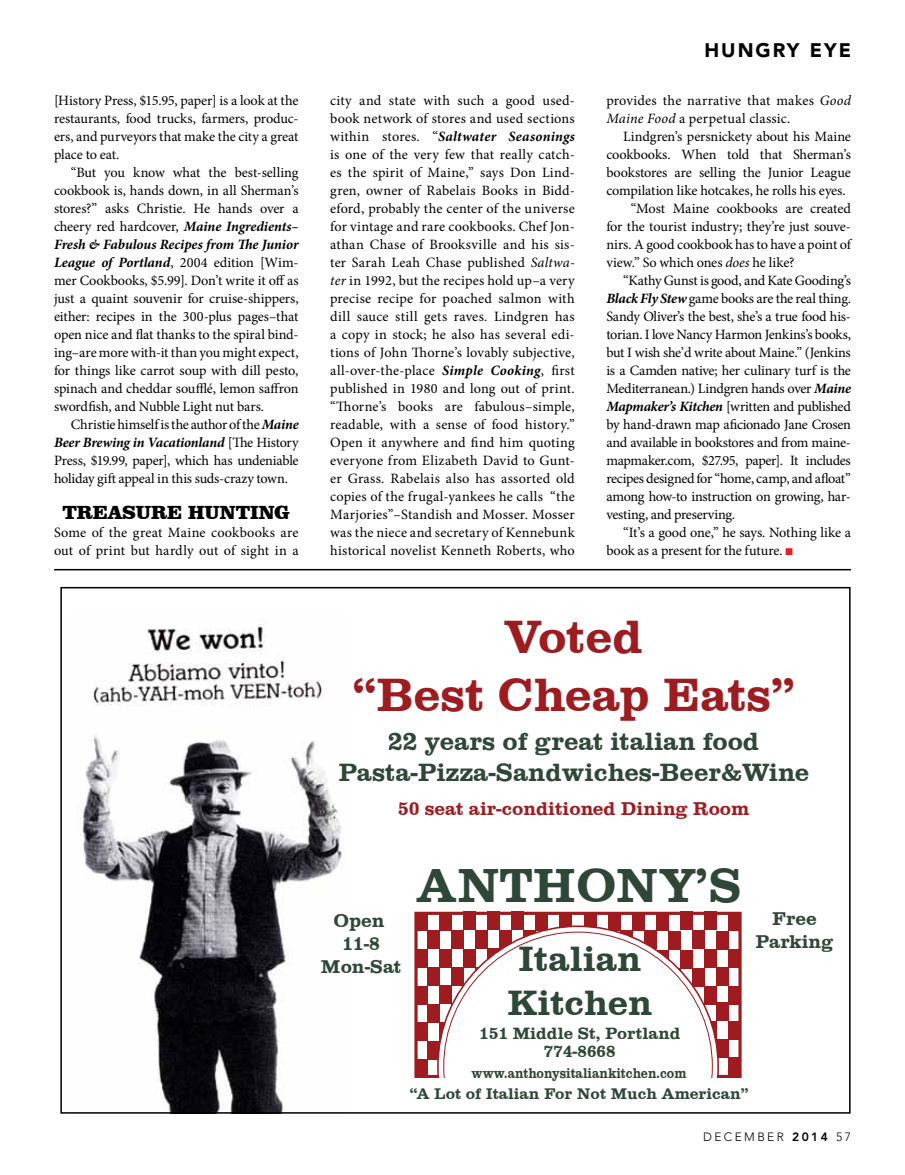
<style>
.page{position:relative;width:905px;height:1175px;background:#fff}
.page>*{position:absolute;margin:0;border:0;box-sizing:border-box;transform-origin:0 0}
.t1{font:49.05px "Clarendon";color:#2f4737}
.t2{font:48px/57.6px "Clarendon";color:#9e1c20;text-align:center}
.t3{font:36.15px/43.5px "Clarendon";color:#2f4737;text-align:center}
.t4{font:25.65px/30.8px "Clarendon";color:#2f4737;text-align:center}
.t5{font:900 19.5px "Clarendon BT";letter-spacing:.005em;color:#000}
.t6{font:900 19.5px "Avenir";letter-spacing:.1em;color:#000}
.t7{font:19.05px "Clarendon";color:#9e1c20}
.t8{font:19.05px/22.8px "Clarendon";color:#2f4737;text-align:center}
.t9{font:16.8px/18.5px "Clarendon";color:#2f4737;text-align:center}
.t10{font:15.9px "Clarendon";color:#2f4737}
.t11{font:14.55px "Clarendon";color:#2f4737;scale:.87 1}
.t12{font:14.25px/18px "Minion Pro";letter-spacing:-.01em;color:#000;text-align:justify}
.t13{font:14.25px/18px "Minion Pro";letter-spacing:.01em;color:#000}
.t14{font:14.25px/18px "Minion Pro";letter-spacing:.015em;color:#000}
.t15{font:14.25px "Minion Pro";letter-spacing:-.03em;color:#000}
.t16{font:300 12px "Avenir";letter-spacing:.2em;color:#000}
.s1{font-weight:700;font-style:italic}
.s2{font-style:italic}
.s3{color:#ed1d24}
.s4{font-weight:800}
</style>
<div class="page">
<hr style="left:54px;top:569px;width:796px;height:1px;background:#000">
<img style="left:80px;top:624px;width:264px;height:486px">
<div style="left:415px;top:948px;width:12px;height:19px;background:#9e1c20"></div>
<div style="left:427px;top:967px;width:12px;height:18px;background:#9e1c20"></div>
<div style="left:415px;top:912px;width:12px;height:18px;background:#9e1c20"></div>
<div style="left:427px;top:930px;width:12px;height:18px;background:#9e1c20"></div>
<div style="left:439px;top:912px;width:12px;height:18px;background:#9e1c20"></div>
<div style="left:463px;top:911px;width:12px;height:19px;background:#9e1c20"></div>
<div style="left:487px;top:911px;width:12px;height:19px;background:#9e1c20"></div>
<div style="left:511px;top:911px;width:12px;height:19px;background:#9e1c20"></div>
<div style="left:415px;top:1059px;width:12px;height:18px;background:#9e1c20"></div>
<div style="left:415px;top:1022px;width:12px;height:19px;background:#9e1c20"></div>
<div style="left:427px;top:1041px;width:12px;height:18px;background:#9e1c20"></div>
<div style="left:415px;top:986px;width:12px;height:18px;background:#9e1c20"></div>
<div style="left:427px;top:1004px;width:12px;height:18px;background:#9e1c20"></div>
<div style="left:608px;top:912px;width:12px;height:18px;background:#9e1c20"></div>
<div style="left:632px;top:912px;width:12px;height:18px;background:#9e1c20"></div>
<div style="left:656px;top:912px;width:12px;height:18px;background:#9e1c20"></div>
<div style="left:680px;top:911px;width:12px;height:19px;background:#9e1c20"></div>
<div style="left:716px;top:967px;width:12px;height:19px;background:#9e1c20"></div>
<div style="left:728px;top:986px;width:12px;height:18px;background:#9e1c20"></div>
<div style="left:704px;top:911px;width:12px;height:19px;background:#9e1c20"></div>
<div style="left:716px;top:931px;width:12px;height:18px;background:#9e1c20"></div>
<div style="left:728px;top:949px;width:12px;height:18px;background:#9e1c20"></div>
<div style="left:728px;top:912px;width:12px;height:19px;background:#9e1c20"></div>
<div style="left:536px;top:912px;width:12px;height:19px;background:#9e1c20"></div>
<div style="left:560px;top:912px;width:12px;height:19px;background:#9e1c20"></div>
<div style="left:584px;top:912px;width:12px;height:19px;background:#9e1c20"></div>
<div style="left:716px;top:1039px;width:12px;height:18px;background:#9e1c20"></div>
<div style="left:728px;top:1057px;width:12px;height:19px;background:#9e1c20"></div>
<div style="left:716px;top:1002px;width:12px;height:19px;background:#9e1c20"></div>
<div style="left:728px;top:1021px;width:12px;height:18px;background:#9e1c20"></div>
<div style="left:414px;top:911px;width:327px;height:167px;border:3px solid #9e1c20"></div>
<svg style="left:437px;top:925px;width:282px;height:152px"></svg>
<svg style="left:443px;top:931px;width:269px;height:146px"></svg>
<div style="left:385px;top:1077px;width:429px;height:36px;background:#fff"></div>
<p class="t12" style="left:54px;top:92px;width:246px">[History Press, $15.95, paper] is a look at the restaurants, food trucks, farmers, produc&shy;ers, and purveyors that make the city a great place to eat.</p>
<p class="t12" style="left:54px;top:164px;width:246px;text-indent:17px">“But you know what the best-selling cookbook is, hands down, in all Sherman’s stores?” asks Christie. He hands over a cheery red hardcover, <span class="s1">Maine Ingredients– Fresh &amp; Fabulous Recipes from The Junior League of Portland</span>, 2004 edition [Wim&shy;mer Cookbooks, $5.99]. Don’t write it off as just a quaint souvenir for cruise-shippers, either: recipes in the 300-plus pages–that open nice and flat thanks to the spiral bind&shy;ing–are more with-it than you might expect, for things like carrot soup with dill pesto, spinach and cheddar soufflé, lemon saffron swordfish, and Nubble Light nut bars.</p>
<p class="t12" style="left:54px;top:415px;width:246px;text-indent:17px">Christie himself is the author of the <span class="s1">Maine Beer Brewing in Vacationland</span> [The History Press, $19.99, paper], which has undeniable holiday gift appeal in this suds-crazy town.</p>
<h3 class="t5" style="left:62px;top:500px;width:229px">TREASURE HUNTING</h3>
<p class="t13" style="left:54px;top:524px;width:246px">Some of the great Maine cookbooks are out of print but hardly out of sight in a</p>
<h3 class="t6" style="left:704px;top:39px;width:148px">HUNGRY EYE</h3>
<p class="t12" style="left:330px;top:92px;width:246px">city and state with such a good used&shy;book network of stores and used sections within stores. “<span class="s1">Saltwater Seasonings </span>is one of the very few that really catch&shy;es the spirit of Maine,” says Don Lind&shy;gren, owner of Rabelais Books in Bidd&shy;eford, probably the center of the universe for vintage and rare cookbooks. Chef Jon&shy;athan Chase of Brooksville and his sis&shy;ter Sarah Leah Chase published <span class="s2">Saltwa&shy;ter</span> in 1992, but the recipes hold up–a very precise recipe for poached salmon with dill sauce still gets raves. Lindgren has a copy in stock; he also has several edi&shy;tions of John Thorne’s lovably subjective, all-over-the-place <span class="s1">Simple Cooking</span>, first published in 1980 and long out of print. “Thorne’s books are fabulous–simple, readable, with a sense of food history.” Open it anywhere and find him quoting everyone from Elizabeth David to Gunt&shy;er Grass. Rabelais also has assorted old copies of the frugal-yankees he calls “the Marjories”–Standish and Mosser. Mosser was the niece and secretary of Kennebunk historical novelist Kenneth Roberts, who</p>
<p class="t14" style="left:606px;top:91px;width:246px">provides the narrative that makes <span class="s2">Good<br>Maine Food</span> a perpetual classic.</p>
<p class="t12" style="left:623px;top:127px;width:229px">Lindgren’s persnickety about his Maine</p>
<p class="t12" style="left:606px;top:145px;width:246px">cookbooks. When told that Sherman’s</p>
<p class="t12" style="left:606px;top:163px;width:246px">bookstores are selling the Junior League</p>
<p class="t12" style="left:606px;top:181px;width:241px">compilation like hotcakes, he rolls his eyes.</p>
<p class="t12" style="left:631px;top:199px;width:221px">“Most Maine cookbooks are created</p>
<p class="t12" style="left:606px;top:217px;width:246px">for the tourist industry; they’re just souve-</p>
<p class="t12" style="left:606px;top:235px;width:246px">nirs. A good cookbook has to have a point of</p>
<p class="t12" style="left:606px;top:253px;width:190px">view.” So which ones <span class="s2">does</span> he like?</p>
<p class="t12" style="left:623px;top:271px;width:229px">“Kathy Gunst is good, and Kate Gooding’s</p>
<p class="t12" style="left:606px;top:289px;width:246px"><span class="s1">Black Fly Stew</span> game books are the real thing.</p>
<p class="t12" style="left:606px;top:307px;width:246px">Sandy Oliver’s the best, she’s a true food his-</p>
<p class="t12" style="left:606px;top:325px;width:246px">torian. I love Nancy Harmon Jenkins’s books,</p>
<p class="t12" style="left:606px;top:343px;width:246px">but I wish she’d write about Maine.” (Jenkins</p>
<p class="t12" style="left:606px;top:361px;width:246px">is a Camden native; her culinary turf is the</p>
<p class="t12" style="left:606px;top:379px;width:246px">Mediterranean.) Lindgren hands over <span class="s1">Maine</span></p>
<p class="t12" style="left:606px;top:397px;width:246px"><span class="s1">Mapmaker’s Kitchen</span> [written and published</p>
<p class="t12" style="left:606px;top:415px;width:246px">by hand-drawn map aficionado Jane Crosen</p>
<p class="t12" style="left:606px;top:433px;width:246px">and available in bookstores and from maine-</p>
<p class="t15" style="left:606px;top:451px;width:246px">mapmaker.com, $27.95, paper]. It includes</p>
<p class="t12" style="left:606px;top:469px;width:246px">recipes designed for “home, camp, and afloat”</p>
<p class="t12" style="left:606px;top:487px;width:246px">among how-to instruction on growing, har-</p>
<p class="t12" style="left:606px;top:505px;width:130px">vesting, and preserving.</p>
<p class="t12" style="left:623px;top:523px;width:229px">“It’s a good one,” he says. Nothing like a</p>
<p class="t12" style="left:606px;top:541px;width:188px">book as a present for the future. <span class="s3">■</span></p>
<h2 class="t2" style="left:352px;top:608px;width:445px">Voted<br>“Best Cheap Eats”</h2>
<h3 class="t4" style="left:338px;top:726px;width:472px">22 years of great italian food<br>Pasta-Pizza-Sandwiches-Beer&amp;Wine</h3>
<h3 class="t7" style="left:398px;top:798px;width:353px">50 seat air-conditioned Dining Room</h3>
<h3 class="t8" style="left:321px;top:909px;width:82px">Open<br>11-8<br>Mon-Sat</h3>
<h1 class="t1" style="left:416px;top:858px;width:326px">ANTHONY’S</h1>
<h3 class="t3" style="left:507px;top:937px;width:147px">Italian<br>Kitchen</h3>
<p class="t9" style="left:479px;top:1024px;width:203px">151 Middle St, Portland<br>774-8668</p>
<p class="t11" style="left:471px;top:1064px;width:249px">www.anthonysitaliankitchen.com</p>
<p class="t10" style="left:409px;top:1085px;width:341px">“A Lot of Italian For Not Much American”</p>
<h3 class="t8" style="left:755px;top:906px;width:79px">Free<br>Parking</h3>
<p class="t16" style="left:703px;top:1129px;width:149px">DECEMBER <span class="s4">2014</span> 57</p>
</div>
